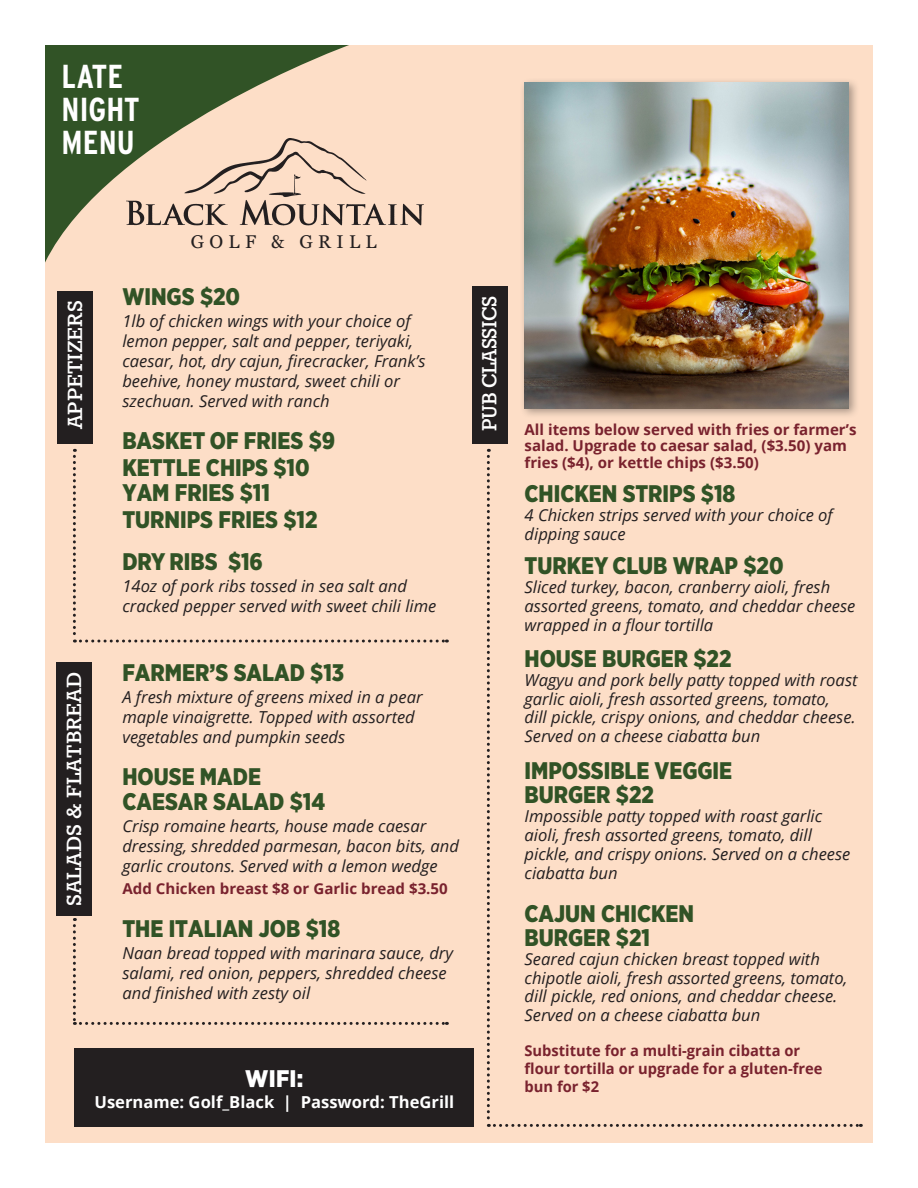
<style>
.page{position:relative;width:918px;height:1188px;background:#fff}
.page>*{position:absolute;margin:0;border:0;box-sizing:border-box;transform-origin:0 0}
.t1{font:700 33.15px "Interstate Condensed";color:#fff}
.Paragraph_Style_1{font:900 24px/25px "Gotham Narrow";color:#315326;scale:.95 1}
.t2{font:700 24px "Rokkitt";color:#fff}
.t3{font:700 24px "Rokkitt";letter-spacing:-.02em;color:#fff;scale:.94 1}
.Paragraph_Style_1-2{font:900 24px "Gotham Narrow";color:#fff}
.t4{font:18.45px "Georgia";letter-spacing:.29em;color:#231f20}
.Paragraph_Style_1-3{font:italic 16.5px/18.9px "Open Sans";color:#231f20}
.Paragraph_Style_1-4{font:700 16.5px "Open Sans";color:#fff}
.Paragraph_Style_1-5{font:700 15px/16.5px "Open Sans";color:#79222e}
</style>
<div class="page">
<div style="left:45px;top:45px;width:828px;height:1098px;background:#fddec7"></div>
<svg style="left:45px;top:45px;width:304px;height:218px;fill:#315326"></svg>
<img style="left:127px;top:138px;width:297px;height:89px">
<div style="left:57px;top:291px;width:36px;height:152px;background:#231f20"></div>
<div style="left:472px;top:286px;width:36px;height:157px;background:#231f20"></div>
<div style="left:56px;top:662px;width:36px;height:254px;background:#231f20"></div>
<div style="left:519px;top:77px;width:341px;height:343px;background:#231f20;opacity:.4"></div>
<img style="left:525px;top:82px;width:324px;height:326px">
<svg style="left:73px;top:449px;width:374px;height:194px"></svg>
<svg style="left:487px;top:449px;width:374px;height:678px"></svg>
<svg style="left:73px;top:918px;width:374px;height:107px"></svg>
<div style="left:74px;top:1048px;width:400px;height:79px;background:#231f20"></div>
<p class="t1" style="left:62px;top:58px;width:63px">LATE</p>
<p class="t1" style="left:62px;top:91px;width:80px">NIGHT</p>
<p class="t1" style="left:62px;top:124px;width:75px">MENU</p>
<p class="t4" style="left:191px;top:228px;width:187px">GOLF &amp; GRILL</p>
<p class="Paragraph_Style_1" style="left:122px;top:284px;width:126px">WINGS $20</p>
<p class="Paragraph_Style_1-3" style="left:122px;top:311px;width:305px;line-height:20px">1lb of chicken wings with your choice of lemon pepper, salt and pepper, teriyaki, caesar, hot, dry cajun, firecracker, Frank’s beehive, honey mustard, sweet chili or szechuan. Served with ranch</p>
<p class="Paragraph_Style_1" style="left:122px;top:427px;width:226px">BASKET OF FRIES $9</p>
<p class="Paragraph_Style_1" style="left:122px;top:455px;width:199px">KETTLE CHIPS $10<br>YAM FRIES $11</p>
<p class="Paragraph_Style_1" style="left:122px;top:507px;width:207px">TURNIPS FRIES $12</p>
<p class="Paragraph_Style_1" style="left:122px;top:549px;width:150px">DRY RIBS $16</p>
<p class="Paragraph_Style_1-3" style="left:122px;top:576px;width:316px;line-height:20px">14oz of pork ribs tossed in sea salt and cracked pepper served with sweet chili lime</p>
<p class="t2" style="left:62px;top:429px;width:130px;rotate:-90deg">APPETIZERS</p>
<p class="t3" style="left:477px;top:431px;width:145px;rotate:-90deg">PUB CLASSICS</p>
<p class="Paragraph_Style_1-5" style="left:525px;top:421px;width:334px">All items below served with fries or farmer’s salad. Upgrade to caesar salad, ($3.50) yam fries ($4), or kettle chips ($3.50)</p>
<p class="Paragraph_Style_1" style="left:525px;top:481px;width:224px">CHICKEN STRIPS $18</p>
<p class="Paragraph_Style_1-3" style="left:525px;top:505px;width:310px">4 Chicken strips served with your choice of dipping sauce</p>
<p class="Paragraph_Style_1" style="left:525px;top:553px;width:274px">TURKEY CLUB WRAP $20</p>
<p class="Paragraph_Style_1-3" style="left:525px;top:577px;width:332px">Sliced turkey, bacon, cranberry aioli, fresh assorted greens, tomato, and cheddar cheese wrapped in a flour tortilla</p>
<p class="Paragraph_Style_1" style="left:525px;top:645px;width:219px">HOUSE BURGER $22</p>
<p class="Paragraph_Style_1-3" style="left:525px;top:670px;width:334px">Wagyu and pork belly patty topped with roast garlic aioli, fresh assorted greens, tomato,<br>dill pickle, crispy onions, and cheddar cheese.<br>Served on a cheese ciabatta bun</p>
<p class="Paragraph_Style_1" style="left:525px;top:758px;width:220px">IMPOSSIBLE VEGGIE</p>
<p class="Paragraph_Style_1" style="left:525px;top:782px;width:138px">BURGER $22</p>
<p class="Paragraph_Style_1-3" style="left:525px;top:806px;width:327px">Impossible patty topped with roast garlic aioli, fresh assorted greens, tomato, dill pickle, and crispy onions. Served on a cheese ciabatta bun</p>
<p class="Paragraph_Style_1" style="left:525px;top:901px;width:180px;line-height:24px">CAJUN CHICKEN<br>BURGER $21</p>
<p class="Paragraph_Style_1-3" style="left:525px;top:949px;width:325px">Seared cajun chicken breast topped with chipotle aioli, fresh assorted greens, tomato, dill pickle, red onions, and cheddar cheese.<br>Served on a cheese ciabatta bun</p>
<p class="Paragraph_Style_1-5" style="left:525px;top:1041px;width:299px;line-height:18px">Substitute for a multi-grain cibatta or flour tortilla or upgrade for a gluten-free</p>
<p class="Paragraph_Style_1" style="left:122px;top:660px;width:235px">FARMER’S SALAD $13</p>
<p class="Paragraph_Style_1-3" style="left:122px;top:687px;width:302px;line-height:20px">A fresh mixture of greens mixed in a pear maple vinaigrette. Topped with assorted vegetables and pumpkin seeds</p>
<p class="Paragraph_Style_1" style="left:122px;top:763px;width:215px">HOUSE MADE<br>CAESAR SALAD $14</p>
<p class="Paragraph_Style_1-3" style="left:122px;top:815px;width:338px;line-height:20px">Crisp romaine hearts, house made caesar dressing, shredded parmesan, bacon bits, and garlic croutons. Served with a lemon wedge</p>
<p class="Paragraph_Style_1-5" style="left:122px;top:880px;width:327px">Add Chicken breast $8 or Garlic bread $3.50</p>
<p class="Paragraph_Style_1" style="left:122px;top:916px;width:231px">THE ITALIAN JOB $18</p>
<p class="Paragraph_Style_1-3" style="left:122px;top:943px;width:332px;line-height:20px">Naan bread topped with marinara sauce, dry salami, red onion, peppers, shredded cheese and finished with zesty oil</p>
<p class="t2" style="left:62px;top:906px;width:236px;rotate:-90deg">SALADS &amp; FLATBREAD</p>
<p class="Paragraph_Style_1-2" style="left:245px;top:1063px;width:60px">WIFI:</p>
<p class="Paragraph_Style_1-5" style="left:525px;top:1078px;width:76px">bun for $2</p>
<p class="Paragraph_Style_1-4" style="left:94px;top:1090px;width:361px">Username: Golf_Black | Password: TheGrill</p>
</div>
